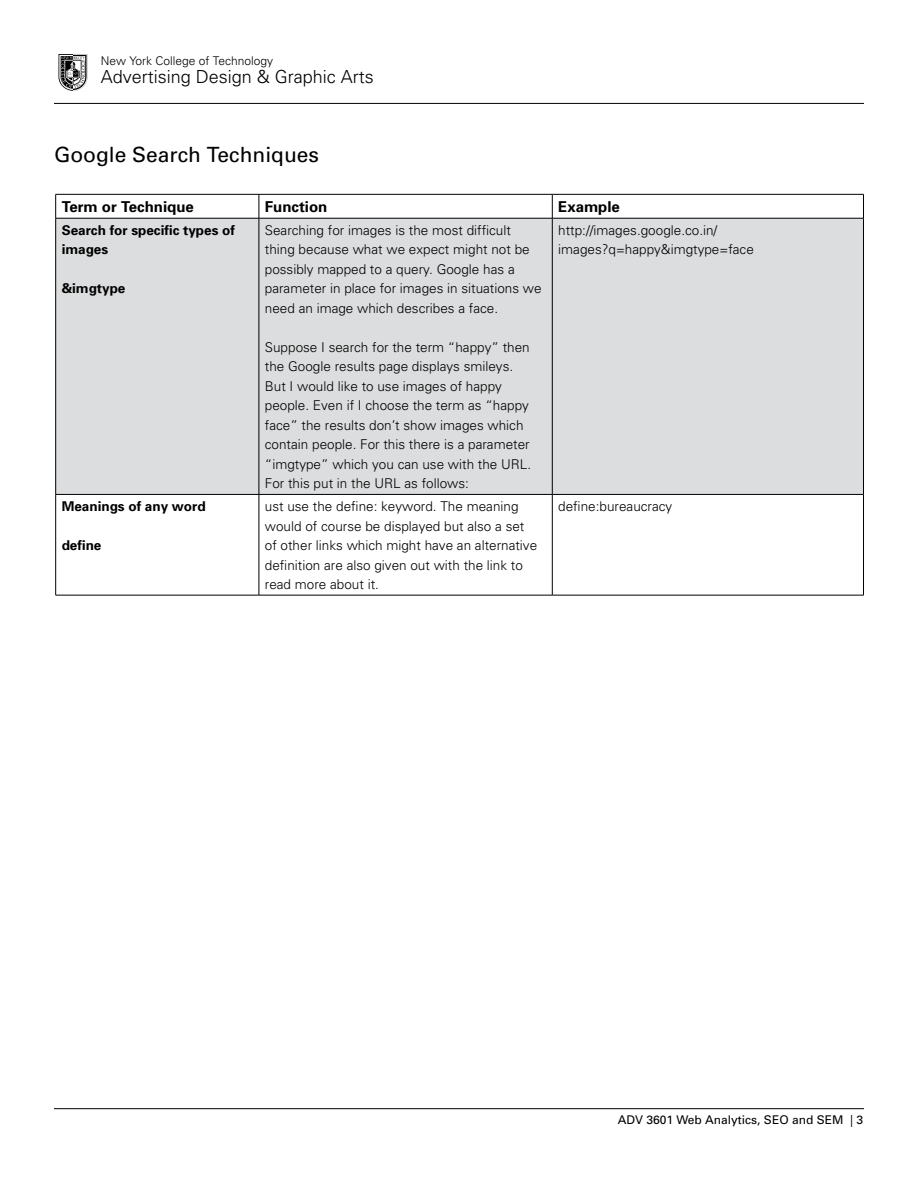
<style>
.page{position:relative;width:918px;height:1188px;background:#fff}
.page>*{position:absolute;margin:0;border:0;box-sizing:border-box;transform-origin:0 0}
.t1{font:21px "Univers";color:#000}
.t2{font:300 18px "Univers";color:#000}
.t3{font:700 15px "Univers";color:#000}
.t4{font:300 13.5px/19.5px "Univers";color:#000}
.t5{font:700 13.5px/19.5px "Univers";color:#000}
.t6{font:12px "Univers";color:#000}
.t7{font:300 12px "Univers";color:#000}
</style>
<div class="page">
<svg style="left:58px;top:54px;width:29px;height:37px"></svg>
<hr style="left:54px;top:103px;width:810px;height:1px;background:#000">
<hr style="left:54px;top:1108px;width:810px;height:1px;background:#000">
<div style="left:56px;top:219px;width:807px;height:275px;background:#dcddde"></div>
<hr style="left:56px;top:194px;width:203px;height:1px;background:#000">
<svg style="left:55px;top:195px;width:1px;height:23px"></svg>
<hr style="left:259px;top:194px;width:293px;height:1px;background:#000">
<svg style="left:259px;top:195px;width:1px;height:23px"></svg>
<hr style="left:552px;top:194px;width:312px;height:1px;background:#000">
<svg style="left:552px;top:195px;width:1px;height:23px"></svg>
<svg style="left:863px;top:195px;width:1px;height:23px"></svg>
<hr style="left:56px;top:218px;width:203px;height:1px;background:#000">
<hr style="left:55px;top:218px;width:1px;height:276px;background:#000">
<hr style="left:259px;top:218px;width:293px;height:1px;background:#000">
<hr style="left:259px;top:218px;width:1px;height:276px;background:#000">
<hr style="left:552px;top:218px;width:312px;height:1px;background:#000">
<hr style="left:552px;top:218px;width:1px;height:276px;background:#000">
<hr style="left:863px;top:218px;width:1px;height:276px;background:#000">
<hr style="left:56px;top:494px;width:203px;height:1px;background:#000">
<hr style="left:55px;top:495px;width:1px;height:100px;background:#000">
<hr style="left:259px;top:494px;width:293px;height:1px;background:#000">
<hr style="left:259px;top:495px;width:1px;height:100px;background:#000">
<hr style="left:552px;top:494px;width:312px;height:1px;background:#000">
<hr style="left:552px;top:495px;width:1px;height:100px;background:#000">
<hr style="left:863px;top:495px;width:1px;height:100px;background:#000">
<hr style="left:56px;top:595px;width:203px;height:1px;background:#000">
<hr style="left:259px;top:595px;width:293px;height:1px;background:#000">
<hr style="left:552px;top:595px;width:312px;height:1px;background:#000">
<p class="t7" style="left:101px;top:54px;width:174px">New York College of Technology</p>
<h2 class="t2" style="left:101px;top:66px;width:275px">Advertising Design &amp; Graphic Arts</h2>
<h1 class="t1" style="left:54px;top:143px;width:267px">Google Search Techniques</h1>
<p class="t3" style="left:62px;top:198px;width:134px">Term or Technique</p>
<p class="t3" style="left:265px;top:198px;width:64px">Function</p>
<p class="t3" style="left:558px;top:198px;width:63px">Example</p>
<p class="t5" style="left:62px;top:220px;width:175px">Search for specific types of images</p>
<p class="t5" style="left:62px;top:279px;width:65px">&amp;imgtype</p>
<p class="t4" style="left:265px;top:220px;width:278px">Searching for images is the most difficult thing because what we expect might not be possibly mapped to a query. Google has a parameter in place for images in situations we need an image which describes a face.</p>
<p class="t4" style="left:265px;top:337px;width:268px">Suppose I search for the term “happy” then the Google results page displays smileys.<br>But I would like to use images of happy people. Even if I choose the term as “happy face” the results don’t show images which contain people. For this there is a parameter “imgtype” which you can use with the URL.<br>For this put in the URL as follows:</p>
<p class="t4" style="left:558px;top:220px;width:197px">http://images.google.co.in/ images?q=happy&amp;imgtype=face</p>
<p class="t5" style="left:62px;top:497px;width:146px">Meanings of any word</p>
<p class="t5" style="left:62px;top:536px;width:41px">define</p>
<p class="t4" style="left:265px;top:497px;width:274px">ust use the define: keyword. The meaning would of course be displayed but also a set of other links which might have an alternative definition are also given out with the link to read more about it.</p>
<p class="t4" style="left:558px;top:496px;width:116px">define:bureaucracy</p>
<p class="t6" style="left:618px;top:1112px;width:247px">ADV 3601 Web Analytics, SEO and SEM | 3</p>
</div>
